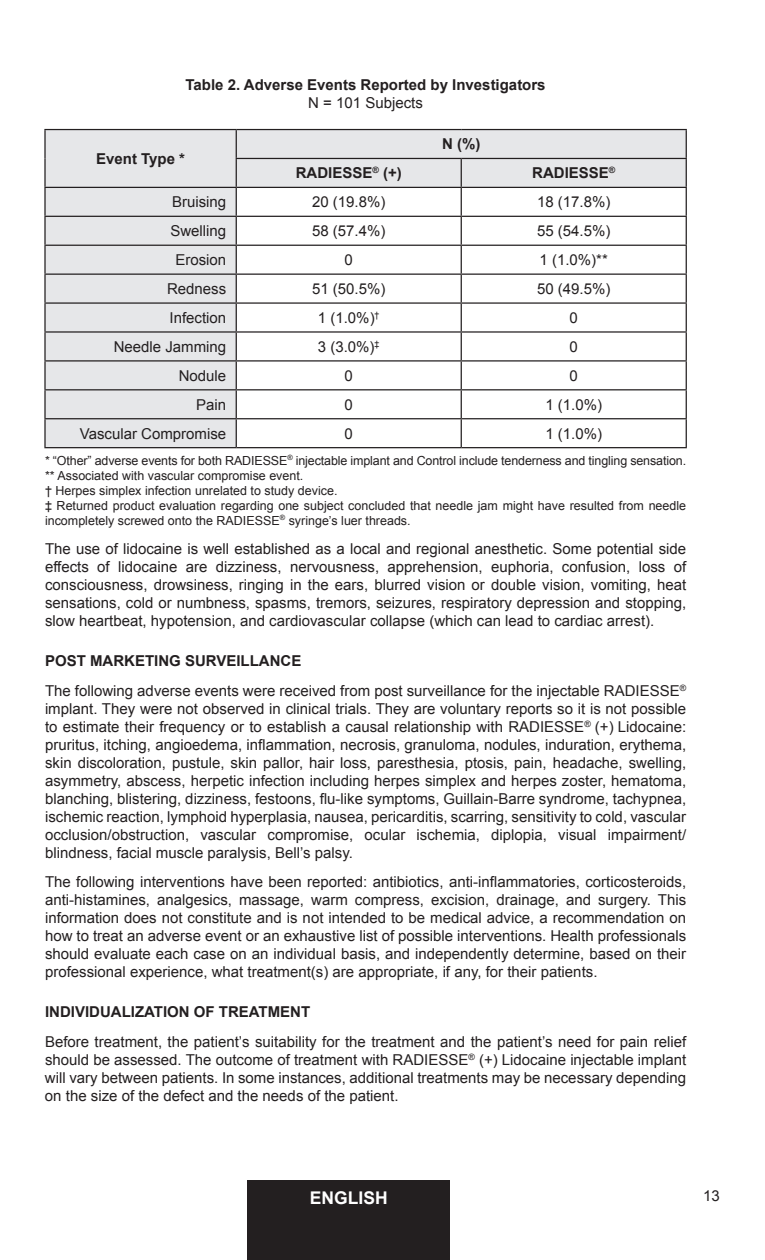
<style>
.page{position:relative;width:765px;height:1260px;background:#fff}
.page>*{position:absolute;margin:0;border:0;box-sizing:border-box;transform-origin:0 0}
.t1{font:700 17.5px "Arial";color:#fff}
.t2{font:15px/18px "Arial";color:#231f20;text-align:justify}
.t3{font:700 15px "Arial";color:#231f20}
.t4{font:12.5px/15px "Arial";color:#231f20}
.s1{font-weight:700}
</style>
<div class="page">
<div style="left:248px;top:1180px;width:202px;height:80px;background:#231f20"></div>
<svg style="left:46px;top:130px;width:640px;height:317px"></svg>
<hr style="left:44px;top:129px;width:192px;height:1px;background:#231f20">
<hr style="left:44px;top:130px;width:2px;height:28px;background:#231f20">
<hr style="left:236px;top:129px;width:225px;height:1px;background:#231f20">
<hr style="left:461px;top:129px;width:226px;height:1px;background:#231f20">
<hr style="left:44px;top:158px;width:2px;height:29px;background:#231f20">
<hr style="left:236px;top:158px;width:225px;height:1px;background:#231f20">
<hr style="left:461px;top:158px;width:226px;height:1px;background:#231f20">
<hr style="left:44px;top:187px;width:192px;height:1px;background:#231f20">
<hr style="left:44px;top:188px;width:2px;height:28px;background:#231f20">
<hr style="left:236px;top:187px;width:225px;height:1px;background:#231f20">
<hr style="left:461px;top:187px;width:226px;height:1px;background:#231f20">
<hr style="left:44px;top:216px;width:192px;height:1px;background:#231f20">
<hr style="left:44px;top:217px;width:2px;height:28px;background:#231f20">
<hr style="left:236px;top:216px;width:225px;height:1px;background:#231f20">
<hr style="left:461px;top:216px;width:226px;height:1px;background:#231f20">
<hr style="left:44px;top:245px;width:192px;height:1px;background:#231f20">
<hr style="left:44px;top:246px;width:2px;height:28px;background:#231f20">
<hr style="left:236px;top:245px;width:225px;height:1px;background:#231f20">
<hr style="left:461px;top:245px;width:226px;height:1px;background:#231f20">
<hr style="left:44px;top:274px;width:192px;height:1px;background:#231f20">
<hr style="left:44px;top:275px;width:2px;height:27px;background:#231f20">
<hr style="left:236px;top:274px;width:225px;height:1px;background:#231f20">
<hr style="left:461px;top:274px;width:226px;height:1px;background:#231f20">
<hr style="left:44px;top:302px;width:192px;height:2px;background:#231f20">
<hr style="left:44px;top:304px;width:2px;height:27px;background:#231f20">
<hr style="left:236px;top:302px;width:225px;height:2px;background:#231f20">
<hr style="left:461px;top:302px;width:226px;height:2px;background:#231f20">
<hr style="left:44px;top:331px;width:192px;height:2px;background:#231f20">
<hr style="left:44px;top:333px;width:2px;height:27px;background:#231f20">
<hr style="left:236px;top:331px;width:225px;height:2px;background:#231f20">
<hr style="left:461px;top:331px;width:226px;height:2px;background:#231f20">
<hr style="left:44px;top:360px;width:192px;height:2px;background:#231f20">
<hr style="left:44px;top:362px;width:2px;height:27px;background:#231f20">
<hr style="left:236px;top:360px;width:225px;height:2px;background:#231f20">
<hr style="left:461px;top:360px;width:226px;height:2px;background:#231f20">
<hr style="left:44px;top:389px;width:192px;height:1px;background:#231f20">
<hr style="left:44px;top:390px;width:2px;height:28px;background:#231f20">
<hr style="left:236px;top:389px;width:225px;height:1px;background:#231f20">
<hr style="left:461px;top:389px;width:226px;height:1px;background:#231f20">
<hr style="left:44px;top:418px;width:192px;height:1px;background:#231f20">
<hr style="left:44px;top:419px;width:2px;height:28px;background:#231f20">
<hr style="left:236px;top:418px;width:225px;height:1px;background:#231f20">
<svg style="left:236px;top:130px;width:1px;height:317px"></svg>
<hr style="left:461px;top:418px;width:226px;height:1px;background:#231f20">
<svg style="left:461px;top:159px;width:1px;height:288px"></svg>
<svg style="left:686px;top:130px;width:1px;height:317px"></svg>
<hr style="left:44px;top:447px;width:192px;height:1px;background:#231f20">
<hr style="left:236px;top:447px;width:225px;height:1px;background:#231f20">
<hr style="left:461px;top:447px;width:226px;height:1px;background:#231f20">
<p class="t3" style="left:186px;top:75px;width:362px">Table 2. Adverse Events Reported by Investigators</p>
<p class="t2" style="left:308px;top:94px;width:116px">N = 101 Subjects</p>
<p class="t3" style="left:96px;top:149px;width:90px">Event Type *</p>
<p class="t3" style="left:442px;top:134px;width:40px">N (%)</p>
<p class="t3" style="left:296px;top:163px;width:108px">RADIESSE<sup>®</sup> (+)</p>
<p class="t3" style="left:532px;top:163px;width:85px">RADIESSE<sup>®</sup></p>
<p class="t2" style="left:172px;top:193px;width:56px">Bruising</p>
<p class="t2" style="left:312px;top:193px;width:75px">20 (19.8%)</p>
<p class="t2" style="left:537px;top:193px;width:75px">18 (17.8%)</p>
<p class="t2" style="left:170px;top:222px;width:57px">Swelling</p>
<p class="t2" style="left:312px;top:222px;width:75px">58 (57.4%)</p>
<p class="t2" style="left:537px;top:222px;width:75px">55 (54.5%)</p>
<p class="t2" style="left:175px;top:251px;width:52px">Erosion</p>
<p class="t2" style="left:345px;top:251px;width:10px">0</p>
<p class="t2" style="left:540px;top:251px;width:70px">1 (1.0%)**</p>
<p class="t2" style="left:167px;top:280px;width:61px">Redness</p>
<p class="t2" style="left:312px;top:280px;width:75px">51 (50.5%)</p>
<p class="t2" style="left:537px;top:280px;width:75px">50 (49.5%)</p>
<p class="t2" style="left:170px;top:309px;width:58px">Infection</p>
<p class="t2" style="left:318px;top:309px;width:63px">1 (1.0%)<sup>†</sup></p>
<p class="t2" style="left:570px;top:309px;width:10px">0</p>
<p class="t2" style="left:114px;top:338px;width:114px">Needle Jamming</p>
<p class="t2" style="left:318px;top:338px;width:63px">3 (3.0%)<sup>‡</sup></p>
<p class="t2" style="left:570px;top:338px;width:10px">0</p>
<p class="t2" style="left:179px;top:367px;width:49px">Nodule</p>
<p class="t2" style="left:345px;top:367px;width:10px">0</p>
<p class="t2" style="left:570px;top:367px;width:10px">0</p>
<p class="t2" style="left:196px;top:396px;width:32px">Pain</p>
<p class="t2" style="left:345px;top:396px;width:10px">0</p>
<p class="t2" style="left:545px;top:396px;width:58px">1 (1.0%)</p>
<p class="t2" style="left:80px;top:425px;width:148px">Vascular Compromise</p>
<p class="t2" style="left:345px;top:425px;width:10px">0</p>
<p class="t2" style="left:545px;top:425px;width:58px">1 (1.0%)</p>
<p class="t4" style="left:45px;top:453px;width:643px">* “Other” adverse events for both RADIESSE<sup>®</sup> injectable implant and Control include tenderness and tingling sensation. ** Associated with vascular compromise event.<br>† Herpes simplex infection unrelated to study device.<br>‡ Returned product evaluation regarding one subject concluded that needle jam might have resulted from needle incompletely screwed onto the RADIESSE<sup>®</sup> syringe’s luer threads.</p>
<p class="t2" style="left:45px;top:540px;width:643px">The use of lidocaine is well established as a local and regional anesthetic. Some potential side effects of lidocaine are dizziness, nervousness, apprehension, euphoria, confusion, loss of consciousness, drowsiness, ringing in the ears, blurred vision or double vision, vomiting, heat sensations, cold or numbness, spasms, tremors, seizures, respiratory depression and stopping, slow heartbeat, hypotension, and cardiovascular collapse (which can lead to cardiac arrest).</p>
<p class="t2" style="left:45px;top:647px;width:643px;line-height:29.2px"><span class="s1">POST MARKETING SURVEILLANCE<br></span>The following adverse events were received from post surveillance for the injectable RADIESSE<sup>®</sup></p>
<p class="t2" style="left:45px;top:699px;width:643px">implant. They were not observed in clinical trials. They are voluntary reports so it is not possible to estimate their frequency or to establish a causal relationship with RADIESSE<sup>®</sup> (+) Lidocaine: pruritus, itching, angioedema, inflammation, necrosis, granuloma, nodules, induration, erythema, skin discoloration, pustule, skin pallor, hair loss, paresthesia, ptosis, pain, headache, swelling, asymmetry, abscess, herpetic infection including herpes simplex and herpes zoster, hematoma, blanching, blistering, dizziness, festoons, flu-like symptoms, Guillain-Barre syndrome, tachypnea, ischemic reaction, lymphoid hyperplasia, nausea, pericarditis, scarring, sensitivity to cold, vascular occlusion/obstruction, vascular compromise, ocular ischemia, diplopia, visual impairment/ blindness, facial muscle paralysis, Bell’s palsy.</p>
<p class="t2" style="left:45px;top:873px;width:643px">The following interventions have been reported: antibiotics, anti-inflammatories, corticosteroids, anti-histamines, analgesics, massage, warm compress, excision, drainage, and surgery. This information does not constitute and is not intended to be medical advice, a recommendation on how to treat an adverse event or an exhaustive list of possible interventions. Health professionals should evaluate each case on an individual basis, and independently determine, based on their professional experience, what treatment(s) are appropriate, if any, for their patients.</p>
<p class="t3" style="left:45px;top:1002px;width:267px">INDIVIDUALIZATION OF TREATMENT</p>
<p class="t2" style="left:45px;top:1032px;width:643px">Before treatment, the patient’s suitability for the treatment and the patient’s need for pain relief should be assessed. The outcome of treatment with RADIESSE<sup>®</sup> (+) Lidocaine injectable implant will vary between patients. In some instances, additional treatments may be necessary depending on the size of the defect and the needs of the patient.</p>
<p class="t1" style="left:310px;top:1186px;width:79px">ENGLISH</p>
<p class="t2" style="left:703px;top:1187px;width:18px">13</p>
</div>
